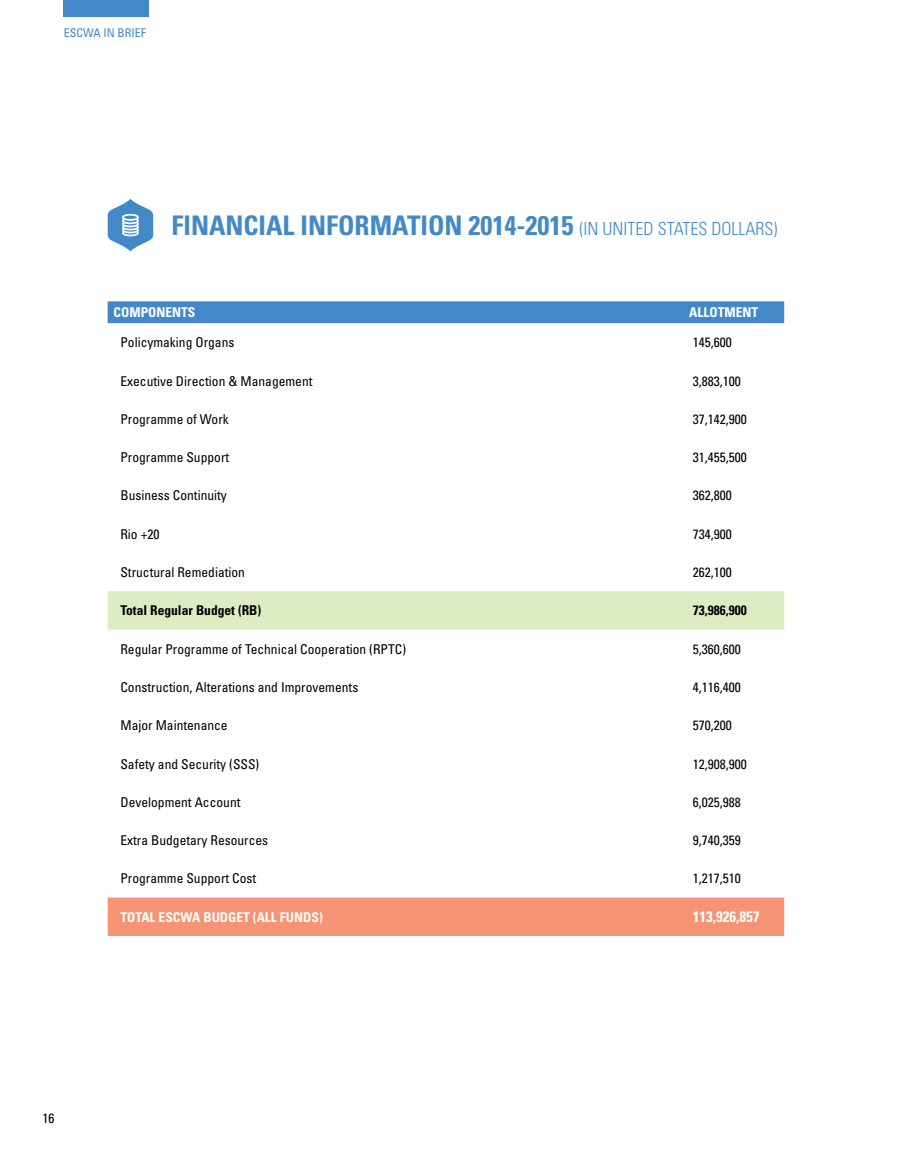
<style>
.page{position:relative;width:915px;height:1166px;background:#fff}
.page>*{position:absolute;margin:0;border:0;box-sizing:border-box;transform-origin:0 0}
.t1{font:700 condensed 27px "Univers LT Std";color:#4389c8}
.t2{font:700 condensed 15px "Univers LT Std";color:#fff}
.t3{font:condensed 13.5px "Univers LT Std";color:#000}
.t4{font:700 condensed 13.5px "Univers LT Std";color:#fff}
.t5{font:700 condensed 13.5px "Univers LT Std";color:#000}
.t6{font:condensed 12px "Univers LT Std";color:#4389c8}
.s1{font-weight:300;font-size:18px}
</style>
<div class="page">
<div style="left:64px;top:0;width:85px;height:17px;background:#4389c8"></div>
<hr style="left:914px;top:1134px;width:1px;height:31px;background:#d1d3d4">
<div style="left:108px;top:301px;width:676px;height:22px;background:#4389c8"></div>
<div style="left:108px;top:591px;width:676px;height:38px;background:#deecc4"></div>
<div style="left:108px;top:897px;width:676px;height:38px;background:#f69375"></div>
<svg style="left:107px;top:199px;width:47px;height:52px"></svg>
<p class="t6" style="left:64px;top:25px;width:84px">ESCWA IN BRIEF</p>
<h1 class="t1" style="left:171px;top:209px;width:607px">FINANCIAL INFORMATION 2014-2015 <span class="s1">(IN UNITED STATES DOLLARS)</span></h1>
<p class="t4" style="left:114px;top:304px;width:83px">COMPONENTS</p>
<p class="t4" style="left:689px;top:304px;width:70px">ALLOTMENT</p>
<p class="t3" style="left:120px;top:334px;width:115px">Policymaking Organs</p>
<p class="t3" style="left:692px;top:334px;width:40px">145,600</p>
<p class="t3" style="left:120px;top:372px;width:193px">Executive Direction &amp; Management</p>
<p class="t3" style="left:692px;top:372px;width:49px">3,883,100</p>
<p class="t3" style="left:120px;top:410px;width:110px">Programme of Work</p>
<p class="t3" style="left:692px;top:410px;width:55px">37,142,900</p>
<p class="t3" style="left:120px;top:448px;width:110px">Programme Support</p>
<p class="t3" style="left:692px;top:448px;width:55px">31,455,500</p>
<p class="t3" style="left:120px;top:487px;width:108px">Business Continuity</p>
<p class="t3" style="left:692px;top:487px;width:40px">362,800</p>
<p class="t3" style="left:120px;top:525px;width:40px">Rio +20</p>
<p class="t3" style="left:692px;top:525px;width:40px">734,900</p>
<p class="t3" style="left:120px;top:563px;width:126px">Structural Remediation</p>
<p class="t3" style="left:692px;top:563px;width:40px">262,100</p>
<p class="t5" style="left:120px;top:602px;width:142px">Total Regular Budget (RB)</p>
<p class="t5" style="left:692px;top:602px;width:55px">73,986,900</p>
<p class="t3" style="left:120px;top:640px;width:287px">Regular Programme of Technical Cooperation (RPTC)</p>
<p class="t3" style="left:692px;top:640px;width:49px">5,360,600</p>
<p class="t3" style="left:120px;top:678px;width:239px">Construction, Alterations and Improvements</p>
<p class="t3" style="left:692px;top:678px;width:49px">4,116,400</p>
<p class="t3" style="left:120px;top:716px;width:109px">Major Maintenance</p>
<p class="t3" style="left:692px;top:716px;width:40px">570,200</p>
<p class="t3" style="left:120px;top:755px;width:140px">Safety and Security (SSS)</p>
<p class="t3" style="left:692px;top:755px;width:55px">12,908,900</p>
<p class="t3" style="left:120px;top:793px;width:121px">Development Account</p>
<p class="t3" style="left:692px;top:793px;width:49px">6,025,988</p>
<p class="t3" style="left:120px;top:831px;width:149px">Extra Budgetary Resources</p>
<p class="t3" style="left:692px;top:831px;width:49px">9,740,359</p>
<p class="t3" style="left:120px;top:869px;width:137px">Programme Support Cost</p>
<p class="t3" style="left:692px;top:869px;width:49px">1,217,510</p>
<p class="t4" style="left:120px;top:908px;width:204px">TOTAL ESCWA BUDGET (ALL FUNDS)</p>
<p class="t2" style="left:692px;top:907px;width:68px">113,926,857</p>
<p class="t3" style="left:43px;top:1109px;width:13px">16</p>
</div>
